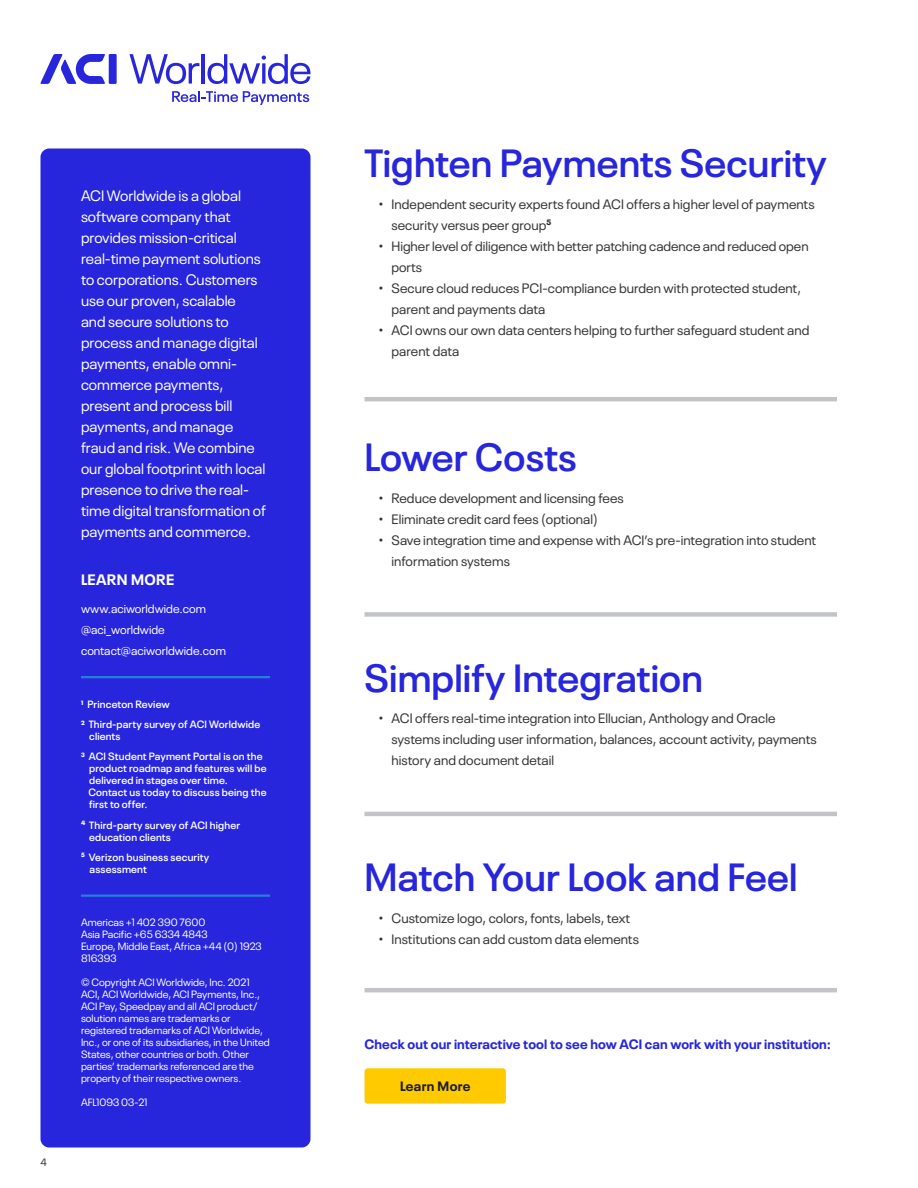
<style>
.page{position:relative;width:918px;height:1188px;background:#fff}
.page>*{position:absolute;margin:0;border:0;box-sizing:border-box;transform-origin:0 0}
.t1{font:600 39px "Neue Plak";letter-spacing:.005em;color:#2726dd}
.t2{font:15px/21px "Neue Plak";color:#fff}
.t3{font:700 15px "Neue Plak";letter-spacing:.025em;color:#fff}
.t4{font:13.5px/21px "Neue Plak";letter-spacing:.005em;color:#333132}
.t5{font:700 13.5px "Neue Plak";letter-spacing:.01em;color:#2726dd}
.t6{font:700 13.5px "Neue Plak";letter-spacing:.025em;color:#1a1f2e}
.t7{font:12px/21px "Neue Plak";color:#fff}
.t8{font:10.5px/12px "Neue Plak";color:#fff}
.t9{font:600 10.5px/12px "Neue Plak";letter-spacing:.015em;color:#fff}
.t10{font:10.5px "Neue Plak";color:#333132}
</style>
<div class="page">
<div style="left:40px;top:148px;width:270px;height:1000px;background:#2726dd;border-radius:9px"></div>
<div style="left:109px;top:54px;width:8px;height:30px;background:#2726dd"></div>
<svg style="left:40px;top:54px;width:65px;height:30px"></svg>
<svg style="left:129px;top:54px;width:70px;height:30px"></svg>
<hr style="left:202px;top:54px;width:3px;height:30px;background:#2726dd">
<svg style="left:207px;top:54px;width:104px;height:30px"></svg>
<svg style="left:172px;top:91px;width:137px;height:14px"></svg>
<div style="left:364px;top:612px;width:473px;height:5px;background:#c3c4c8"></div>
<hr style="left:364px;top:397px;width:473px;height:4px;background:#c3c4c8">
<hr style="left:364px;top:812px;width:473px;height:4px;background:#c3c4c8">
<hr style="left:364px;top:988px;width:473px;height:4px;background:#c3c4c8">
<hr style="left:81px;top:676px;width:189px;height:2px;background:#2680da">
<hr style="left:81px;top:895px;width:189px;height:2px;background:#2680da">
<div style="left:365px;top:1068px;width:141px;height:36px;background:#ffcb00;border-radius:3px"></div>
<p class="t10" style="left:40px;top:1155px;width:8px">4</p>
<p class="t2" style="left:81px;top:184px;width:187px">ACI Worldwide is a global software company that provides mission-critical real-time payment solutions to corporations. Customers use our proven, scalable<br>and secure solutions to process and manage digital payments, enable omni&shy;commerce payments, present and process bill payments, and manage fraud and risk. We combine our global footprint with local presence to drive the real&shy;time digital transformation of payments and commerce.</p>
<p class="t3" style="left:81px;top:568px;width:95px">LEARN MORE</p>
<p class="t7" style="left:81px;top:597px;width:147px">www.aciworldwide.com @aci_worldwide contact@aciworldwide.com</p>
<p class="t9" style="left:81px;top:693px;width:181px;line-height:20.1px"><sup>1</sup> Princeton Review<br><sup>2</sup> Third-party survey of ACI Worldwide</p>
<p class="t9" style="left:81px;top:726px;width:183px;line-height:20.1px;text-indent:8px">clients<br><sup>3</sup> ACI Student Payment Portal is on the</p>
<p class="t9" style="left:88px;top:762px;width:180px">product roadmap and features will be delivered in stages over time.<br>Contact us today to discuss being the first to offer.</p>
<p class="t9" style="left:89px;top:818px;width:152px;text-indent:-8px"><sup>4</sup> Third-party survey of ACI higher education clients</p>
<p class="t9" style="left:90px;top:850px;width:121px;text-indent:-9px"><sup>5</sup> Verizon business security assessment</p>
<p class="t8" style="left:81px;top:915px;width:182px">Americas +1 402 390 7600<br>Asia Pacific +65 6334 4843<br>Europe, Middle East, Africa +44 (0) 1923<br>816393</p>
<p class="t8" style="left:81px;top:975px;width:190px">© Copyright ACI Worldwide, Inc. 2021<br>ACI, ACI Worldwide, ACI Payments, Inc., ACI Pay, Speedpay and all ACI product/ solution names are trademarks or registered trademarks of ACI Worldwide, Inc., or one of its subsidiaries, in the United States, other countries or both. Other parties’ trademarks referenced are the property of their respective owners.</p>
<p class="t8" style="left:81px;top:1095px;width:68px">AFL1093 03-21</p>
<h1 class="t1" style="left:364px;top:133px;width:464px">Tighten Payments Security</h1>
<p class="t4" style="left:392px;top:192px;width:425px;text-indent:-14px">• Independent security experts found ACI offers a higher level of payments security versus peer group<sup>5</sup></p>
<p class="t4" style="left:392px;top:234px;width:419px;text-indent:-14px">• Higher level of diligence with better patching cadence and reduced open ports</p>
<p class="t4" style="left:392px;top:276px;width:411px;text-indent:-14px">• Secure cloud reduces PCI-compliance burden with protected student, parent and payments data</p>
<p class="t4" style="left:392px;top:318px;width:419px;text-indent:-14px">• ACI owns our own data centers helping to further safeguard student and parent data</p>
<h1 class="t1" style="left:364px;top:427px;width:214px">Lower Costs</h1>
<p class="t4" style="left:378px;top:486px;width:247px">• Reduce development and licensing fees</p>
<p class="t4" style="left:378px;top:507px;width:222px">• Eliminate credit card fees (optional)</p>
<p class="t4" style="left:392px;top:528px;width:426px;text-indent:-14px">• Save integration time and expense with ACI’s pre-integration into student information systems</p>
<h1 class="t1" style="left:364px;top:647px;width:340px">Simplify Integration</h1>
<p class="t4" style="left:392px;top:706px;width:427px;text-indent:-14px">• ACI offers real-time integration into Ellucian, Anthology and Oracle systems including user information, balances, account activity, payments history and document detail</p>
<h1 class="t1" style="left:364px;top:847px;width:435px">Match Your Look and Feel</h1>
<p class="t4" style="left:378px;top:906px;width:254px">• Customize logo, colors, fonts, labels, text</p>
<p class="t4" style="left:378px;top:927px;width:262px">• Institutions can add custom data elements</p>
<p class="t5" style="left:364px;top:1033px;width:468px">Check out our interactive tool to see how ACI can work with your institution:</p>
<p class="t6" style="left:400px;top:1075px;width:72px">Learn More</p>
</div>
